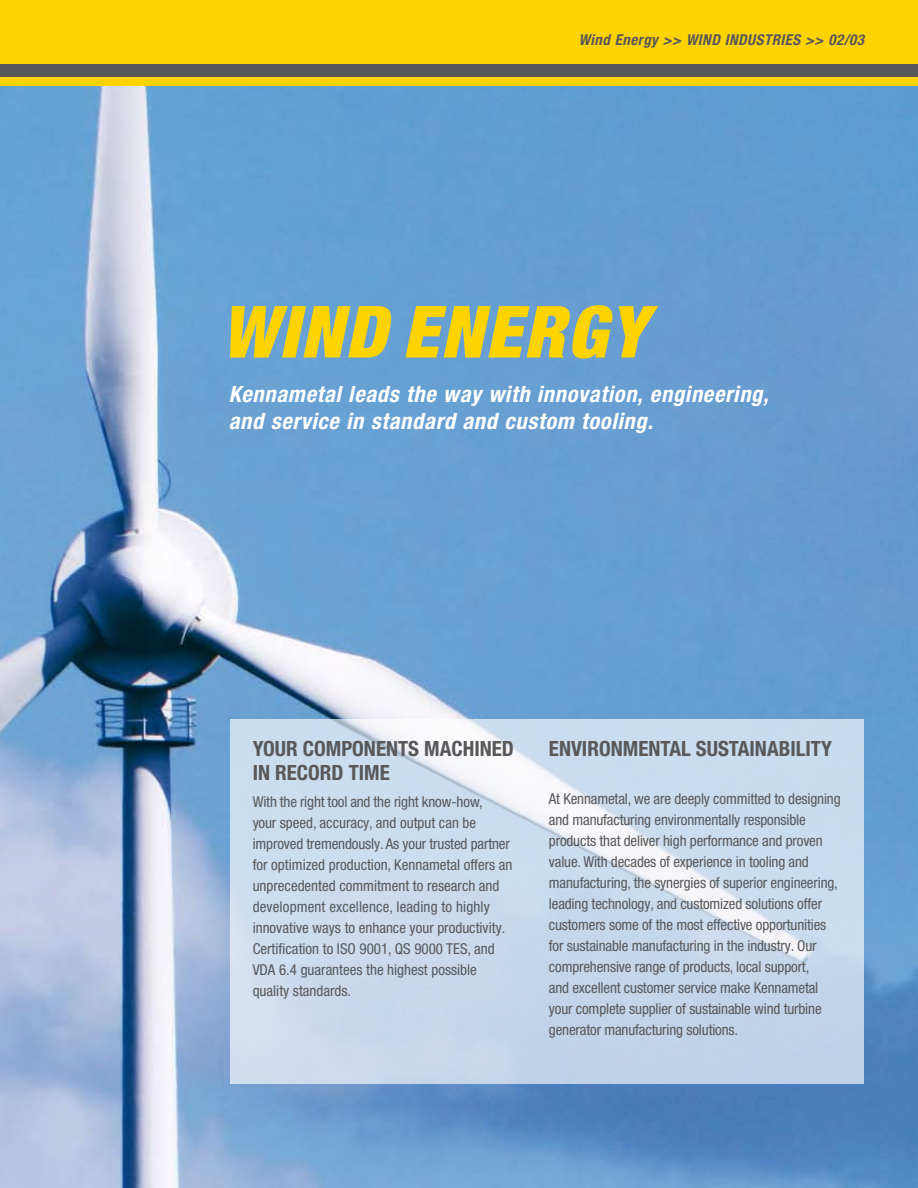
<style>
.page{position:relative;width:918px;height:1188px;background:#fff}
.page>*{position:absolute;margin:0;border:0;box-sizing:border-box;transform-origin:0 0}
.t1{font:italic 900 condensed 72px "Helvetica Neue LT Pro";letter-spacing:.03em;color:#ffd300}
.t2{font:italic 700 condensed 22.5px/27px "Helvetica Neue LT Pro";letter-spacing:.03em;color:#fff}
.t3{font:700 condensed 21px/24px "Helvetica Neue LT Pro";color:#58585a}
.t4{font:condensed 15px/21px "Helvetica Neue LT Pro";letter-spacing:-.01em;color:#58585a}
.t5{font:italic 700 condensed 15px "Helvetica Neue LT Pro";letter-spacing:.03em;color:#58585a}
</style>
<div class="page">
<div style="left:0;top:0;width:918px;height:89px;background:#ffd300"></div>
<div style="left:0;top:64px;width:918px;height:13px;background:#58585a"></div>
<img style="left:0;top:87px;width:918px;height:1101px">
<svg style="left:230px;top:720px;width:634px;height:364px;background:#cbdced"></svg>
<p class="t5" style="left:579px;top:31px;width:287px">Wind Energy &gt;&gt; WIND INDUSTRIES &gt;&gt; 02/03</p>
<h1 class="t1" style="left:221px;top:289px;width:427px">WIND ENERGY</h1>
<h2 class="t2" style="left:229px;top:380px;width:541px">Kennametal leads the way with innovation, engineering, and service in standard and custom tooling.</h2>
<h3 class="t3" style="left:253px;top:736px;width:263px">YOUR COMPONENTS MACHINED<br>IN RECORD TIME</h3>
<p class="t4" style="left:253px;top:791px;width:261px">With the right tool and the right know-how,<br>your speed, accuracy, and output can be improved tremendously. As your trusted partner for optimized production, Kennametal offers an unprecedented commitment to research and development excellence, leading to highly innovative ways to enhance your productivity.<br>Certification to ISO 9001, QS 9000 TES, and VDA 6.4 guarantees the highest possible quality standards.</p>
<h3 class="t3" style="left:549px;top:736px;width:283px">ENVIRONMENTAL SUSTAINABILITY</h3>
<p class="t4" style="left:549px;top:788px;width:293px">At Kennametal, we are deeply committed to designing and manufacturing environmentally responsible products that deliver high performance and proven value. With decades of experience in tooling and manufacturing, the synergies of superior engineering, leading technology, and customized solutions offer customers some of the most effective opportunities for sustainable manufacturing in the industry. Our comprehensive range of products, local support,<br>and excellent customer service make Kennametal your complete supplier of sustainable wind turbine generator manufacturing solutions.</p>
</div>
